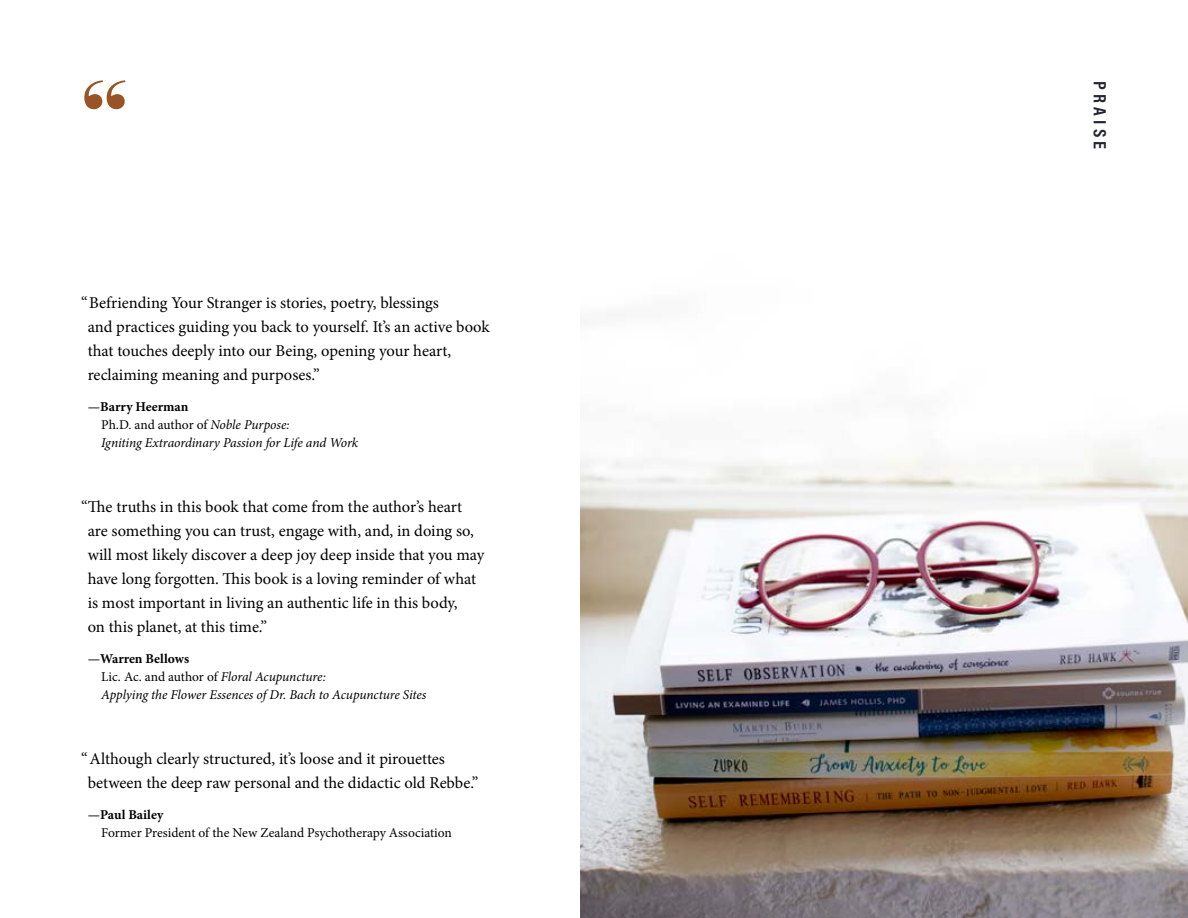
<style>
.page{position:relative;width:1188px;height:918px;background:#fff}
.page>*{position:absolute;margin:0;border:0;box-sizing:border-box;transform-origin:0 0}
.t1{font:122.7px "Kepler Std Bold Disp";color:#985427}
.t2{font:700 18px "Acumin Pro Cond";letter-spacing:.235em;color:#242632}
.t3{font:16.5px/24px "Minion Pro";color:#000}
.t4{font:italic 13.5px/18px "Minion Pro";letter-spacing:-.01em;color:#000}
.t5{font:13.5px/18px "Minion Pro";color:#000}
.s1{font-weight:600;font-style:normal}
.s2{font-weight:700;font-style:normal}
.s3{font-style:normal}
.s4{font-weight:600}
.s5{font-weight:700}
</style>
<div class="page">
<img style="left:580px;top:447px;width:608px;height:471px">
<h1 class="t1" style="left:81px;top:58px;width:49px">“</h1>
<p class="t3" style="left:88px;top:290px;width:403px;text-indent:-7px">“ Befriending Your Stranger is stories, poetry, blessings<br>and practices guiding you back to yourself. It’s an active book that touches deeply into our Being, opening your heart, reclaiming meaning and purposes.”</p>
<p class="t4" style="left:101px;top:398px;width:259px;text-indent:-14px"><span class="s1">—</span><span class="s2">Barry Heerman<br></span><span class="s3">Ph.D. and author of</span> Noble Purpose:<br>Igniting Extraordinary Passion for Life and Work</p>
<p class="t3" style="left:88px;top:494px;width:398px;text-indent:-7px">“The truths in this book that come from the author’s heart are something you can trust, engage with, and, in doing so, will most likely discover a deep joy deep inside that you may have long forgotten. This book is a loving reminder of what is most important in living an authentic life in this body,<br>on this planet, at this time.”</p>
<p class="t4" style="left:101px;top:650px;width:327px;text-indent:-14px"><span class="s1">—</span><span class="s2">Warren Bellows<br></span><span class="s3">Lic. Ac. and author of</span> Floral Acupuncture:<br>Applying the Flower Essences of Dr. Bach to Acupuncture Sites</p>
<p class="t3" style="left:88px;top:746px;width:392px;text-indent:-7px">“ Although clearly structured, it’s loose and it pirouettes between the deep raw personal and the didactic old Rebbe.”</p>
<p class="t5" style="left:101px;top:806px;width:352px;text-indent:-14px"><span class="s4">—</span><span class="s5">Paul Bailey<br></span>Former President of the New Zealand Psychotherapy Association</p>
<p class="t2" style="left:1112px;top:81px;width:70px;rotate:90deg">PRAISE</p>
</div>
